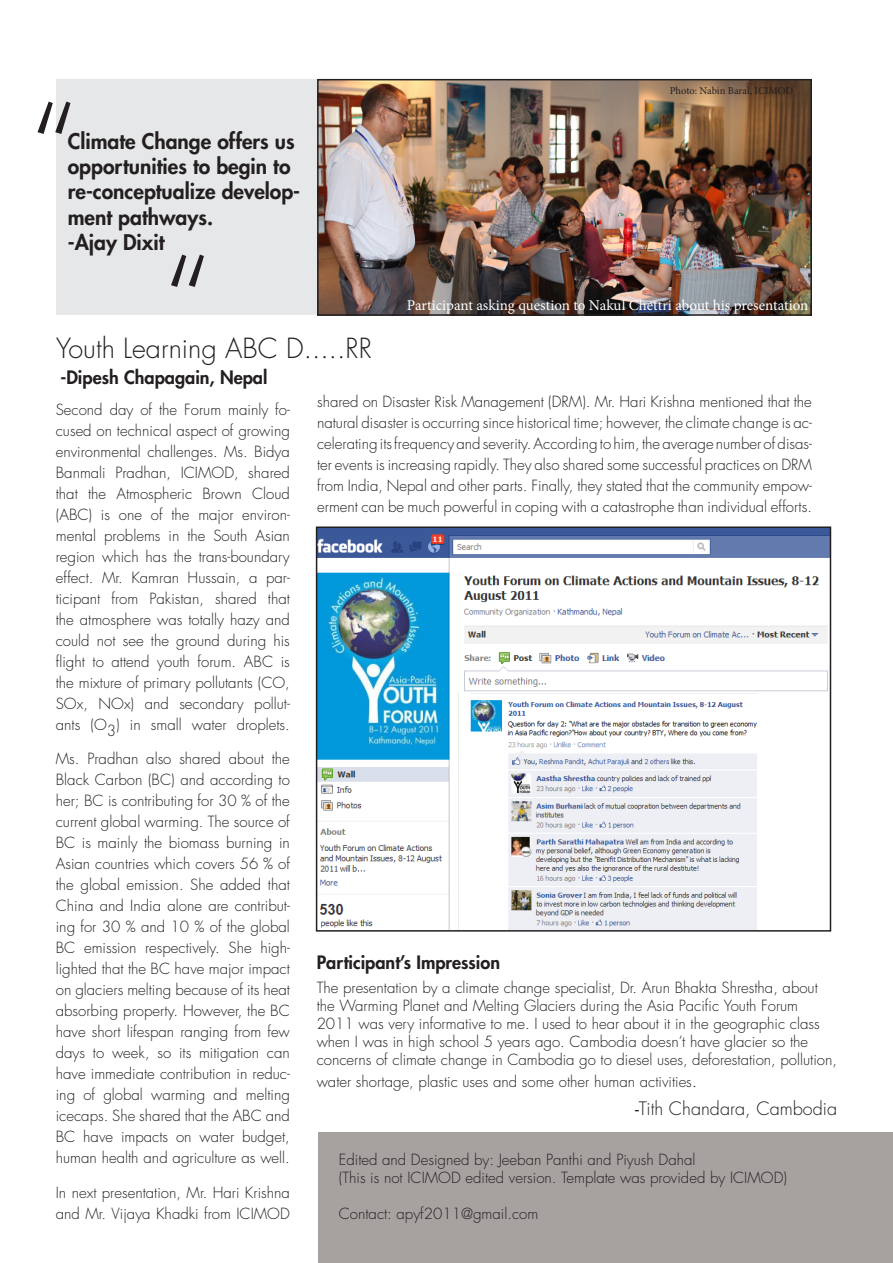
<style>
.page{position:relative;width:893px;height:1263px;background:#fff}
.page>*{position:absolute;margin:0;border:0;box-sizing:border-box;transform-origin:0 0}
.t1{font:300 135px "Futura Std";color:#231f20}
.t2{font:300 27px "Futura Std";color:#231f20}
.t3{font:800 21px/25.2px "Futura Std";color:#231f20}
.t4{font:800 18px "Futura Std";color:#231f20}
.t5{font:300 18px "Futura Std";color:#231f20}
.t6{font:300 15px/21px "Futura Std";color:#231f20;text-align:justify}
.t7{font:15px "Minion Pro";color:#fff}
.t8{font:10.5px "Minion Pro";letter-spacing:-.005em;color:#231f20}
.s1{font-size:18px}
.s2{font-weight:400}
</style>
<div class="page">
<div style="left:57px;top:79px;width:260px;height:236px;background:#e6e7e9"></div>
<img style="left:320px;top:82px;width:489px;height:231px">
<div style="left:317px;top:79px;width:495px;height:237px;border:2px solid #231f20"></div>
<div style="left:319px;top:1132px;width:574px;height:131px;background:#a7a2a0"></div>
<img style="left:319px;top:529px;width:509px;height:400px">
<div style="left:316px;top:526px;width:515px;height:406px;border:2px solid #231f20"></div>
<img style="left:459px;top:692px;width:299px;height:237px">
<img style="left:320px;top:899px;width:33px;height:18px">
<p class="t1" style="left:28px;top:74px;width:54px">“</p>
<p class="t3" style="left:68px;top:129px;width:234px">Climate Change offers us opportunities to begin to re-conceptualize develop&shy;ment pathways.</p>
<p class="t3" style="left:68px;top:229px;width:98px">-Ajay Dixit</p>
<p class="t1" style="left:161px;top:227px;width:54px">“</p>
<p class="t2" style="left:56px;top:331px;width:317px">Youth Learning ABC D.....RR</p>
<p class="t4" style="left:60px;top:366px;width:208px">-Dipesh Chapagain, Nepal</p>
<p class="t8" style="left:670px;top:83px;width:125px">Photo: Nabin Baral, ICIMOD</p>
<p class="t7" style="left:407px;top:295px;width:403px">Participant asking question to Nakul Chettri about his presentation</p>
<p class="t6" style="left:56px;top:399px;width:236px">Second day of the Forum mainly fo&shy;cused on technical aspect of growing environmental challenges. Ms. Bidya Banmali Pradhan, ICIMOD, shared that the Atmospheric Brown Cloud (ABC) is one of the major environ&shy;mental problems in the South Asian region which has the trans-boundary effect. Mr. Kamran Hussain, a par&shy;ticipant from Pakistan, shared that the atmosphere was totally hazy and could not see the ground during his flight to attend youth forum. ABC is the mixture of primary pollutants (CO, SOx, NOx) and secondary pollut&shy;ants (O3) in small water droplets.</p>
<p class="t6" style="left:56px;top:749px;width:236px">Ms. Pradhan also shared about the Black Carbon (BC) and according to her; BC is contributing for 30 % of the current global warming. The source of BC is mainly the biomass burning in Asian countries which covers 56 % of the global emission. She added that China and India alone are contribut&shy;ing for 30 % and 10 % of the global BC emission respectively. She high&shy;lighted that the BC have major impact on glaciers melting because of its heat absorbing property. However, the BC have short lifespan ranging from few days to week, so its mitigation can have immediate contribution in reduc&shy;ing of global warming and melting icecaps. She shared that the ABC and BC have impacts on water budget, human health and agriculture as well.</p>
<p class="t6" style="left:56px;top:1182px;width:236px">In next presentation, Mr. Hari Krishna and Mr. Vijaya Khadki from ICIMOD</p>
<p class="t6" style="left:317px;top:391px;width:496px">shared on Disaster Risk Management (DRM). Mr. Hari Krishna mentioned that the natural disaster is occurring since historical time; however, the climate change is ac&shy;celerating its frequency and severity. According to him, the average number of disas&shy;ter events is increasing rapidly. They also shared some successful practices on DRM from India, Nepal and other parts. Finally, they stated that the community empow&shy;erment can be much powerful in coping with a catastrophe than individual efforts.</p>
<p class="t4" style="left:317px;top:950px;width:185px">Participant’s Impression</p>
<p class="t6" style="left:317px;top:979px;width:522px;line-height:18px;text-align:left">The presentation by a climate change specialist, Dr. Arun Bhakta Shrestha, about the Warming Planet and Melting Glaciers during the Asia Pacific Youth Forum 2011 was very informative to me. I used to hear about it in the geographic class when I was in high school 5 years ago. Cambodia doesn’t have glacier so the concerns of climate change in Cambodia go to diesel uses, deforestation, pollution,</p>
<p class="t6" style="left:317px;top:1071px;width:382px">water shortage, plastic uses and some other human activities<span class="s1">.</span></p>
<p class="t5" style="left:635px;top:1098px;width:204px"><span class="s2">-</span>Tith Chandara, Cambodia</p>
<p class="t6" style="left:339px;top:1149px;width:358px">Edited and Designed by: Jeeban Panthi and Piyush Dahal</p>
<p class="t6" style="left:339px;top:1167px;width:450px">(This is not ICIMOD edited version. Template was provided by ICIMOD)</p>
<p class="t6" style="left:339px;top:1203px;width:201px">Contact: apyf2011@gmail.com</p>
</div>
